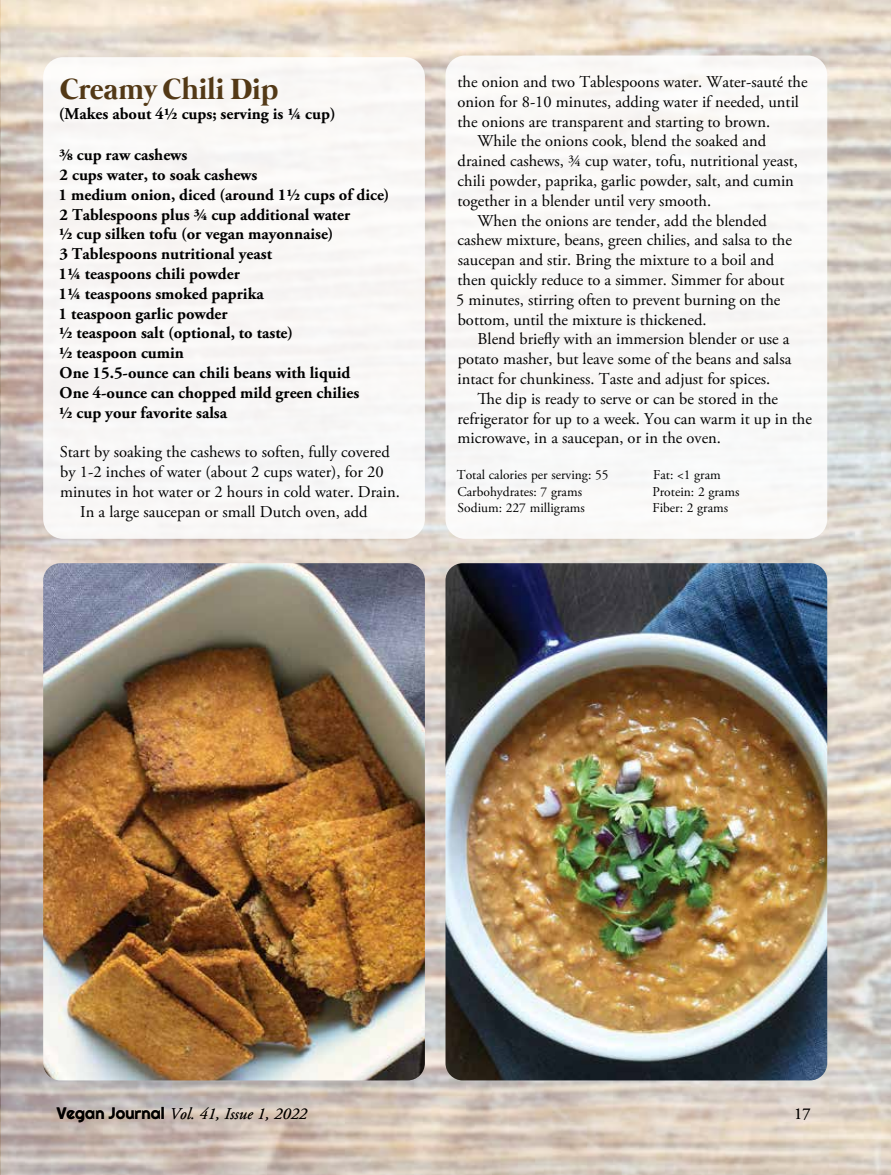
<style>
.page{position:relative;width:891px;height:1175px;background:#fff}
.page>*{position:absolute;margin:0;border:0;box-sizing:border-box;transform-origin:0 0}
.t1{font:700 30px "Mermaid";color:#533916}
.t2{font:16.5px "Adobe Garamond Pro";color:#000}
.t3{font:700 16.5px/19.8px "Adobe Garamond Pro";color:#000}
.t4{font:italic 16.5px "Adobe Garamond Pro";color:#000}
.t5{font:13.5px "Adobe Garamond Pro";color:#000}
.s1{font-family:"Righteous";font-style:normal}
</style>
<div class="page">
<img style="left:0;top:0;width:891px;height:1174px">
<div style="left:445px;top:56px;width:382px;height:483px;background:#f9f8f7;border-radius:20px"></div>
<div style="left:43px;top:57px;width:382px;height:482px;background:#f8f7f6;border-radius:20px"></div>
<img style="left:43px;top:563px;width:382px;height:517px">
<img style="left:446px;top:563px;width:381px;height:517px">
<h1 class="t1" style="left:60px;top:72px;width:219px">Creamy Chili Dip</h1>
<p class="t3" style="left:59px;top:104px;width:278px">(Makes about 4½ cups; serving is 1/4 cup)</p>
<p class="t3" style="left:59px;top:145px;width:333px">3/8 cup raw cashews<br>2 cups water, to soak cashews<br>1 medium onion, diced (around 1½ cups of dice)<br>2 Tablespoons plus 3/4 cup additional water<br>½ cup silken tofu (or vegan mayonnaise)<br>3 Tablespoons nutritional yeast<br>1¼ teaspoons chili powder<br>1¼ teaspoons smoked paprika<br>1 teaspoon garlic powder<br>1/2 teaspoon salt (optional, to taste)<br>½ teaspoon cumin<br>One 15.5-ounce can chili beans with liquid<br>One 4-ounce can chopped mild green chilies<br>½ cup your favorite salsa</p>
<p class="t2" style="left:60px;top:442px;width:331px">Start by soaking the cashews to soften, fully covered</p>
<p class="t2" style="left:60px;top:462px;width:325px">by 1-2 inches of water (about 2 cups water), for 20</p>
<p class="t2" style="left:60px;top:482px;width:341px">minutes in hot water or 2 hours in cold water. Drain.</p>
<p class="t2" style="left:80px;top:501px;width:289px">In a large saucepan or small Dutch oven, add</p>
<p class="t2" style="left:457px;top:72px;width:352px">the onion and two Tablespoons water. Water-sauté the</p>
<p class="t2" style="left:458px;top:92px;width:343px">onion for 8-10 minutes, adding water if needed, until</p>
<p class="t2" style="left:457px;top:111px;width:314px">the onions are transparent and starting to brown.</p>
<p class="t2" style="left:478px;top:131px;width:290px">While the onions cook, blend the soaked and</p>
<p class="t2" style="left:458px;top:151px;width:342px">drained cashews, 3/4 cup water, tofu, nutritional yeast,</p>
<p class="t2" style="left:458px;top:171px;width:338px">chili powder, paprika, garlic powder, salt, and cumin</p>
<p class="t2" style="left:457px;top:191px;width:255px">together in a blender until very smooth.</p>
<p class="t2" style="left:478px;top:210px;width:291px">When the onions are tender, add the blended</p>
<p class="t2" style="left:458px;top:230px;width:336px">cashew mixture, beans, green chilies, and salsa to the</p>
<p class="t2" style="left:458px;top:250px;width:318px">saucepan and stir. Bring the mixture to a boil and</p>
<p class="t2" style="left:457px;top:270px;width:328px">then quickly reduce to a simmer. Simmer for about</p>
<p class="t2" style="left:456px;top:290px;width:326px">5 minutes, stirring often to prevent burning on the</p>
<p class="t2" style="left:458px;top:309px;width:250px">bottom, until the mixture is thickened.</p>
<p class="t2" style="left:478px;top:329px;width:314px">Blend briefly with an immersion blender or use a</p>
<p class="t2" style="left:458px;top:349px;width:335px">potato masher, but leave some of the beans and salsa</p>
<p class="t2" style="left:457px;top:369px;width:314px">intact for chunkiness. Taste and adjust for spices.</p>
<p class="t2" style="left:478px;top:389px;width:302px">The dip is ready to serve or can be stored in the</p>
<p class="t2" style="left:457px;top:408px;width:356px">refrigerator for up to a week. You can warm it up in the</p>
<p class="t2" style="left:458px;top:428px;width:265px">microwave, in a saucepan, or in the oven.</p>
<p class="t5" style="left:457px;top:467px;width:153px">Total calories per serving: 55</p>
<p class="t5" style="left:653px;top:467px;width:69px">Fat: &lt;1 gram</p>
<p class="t5" style="left:457px;top:483px;width:126px">Carbohydrates: 7 grams</p>
<p class="t5" style="left:652px;top:483px;width:88px">Protein: 2 grams</p>
<p class="t5" style="left:458px;top:499px;width:129px">Sodium: 227 milligrams</p>
<p class="t5" style="left:652px;top:499px;width:77px">Fiber: 2 grams</p>
<p class="t4" style="left:57px;top:1104px;width:252px"><span class="s1">Vegan Journal</span> Vol. 41, Issue 1, 2022</p>
<p class="t2" style="left:794px;top:1104px;width:18px">17</p>
</div>
